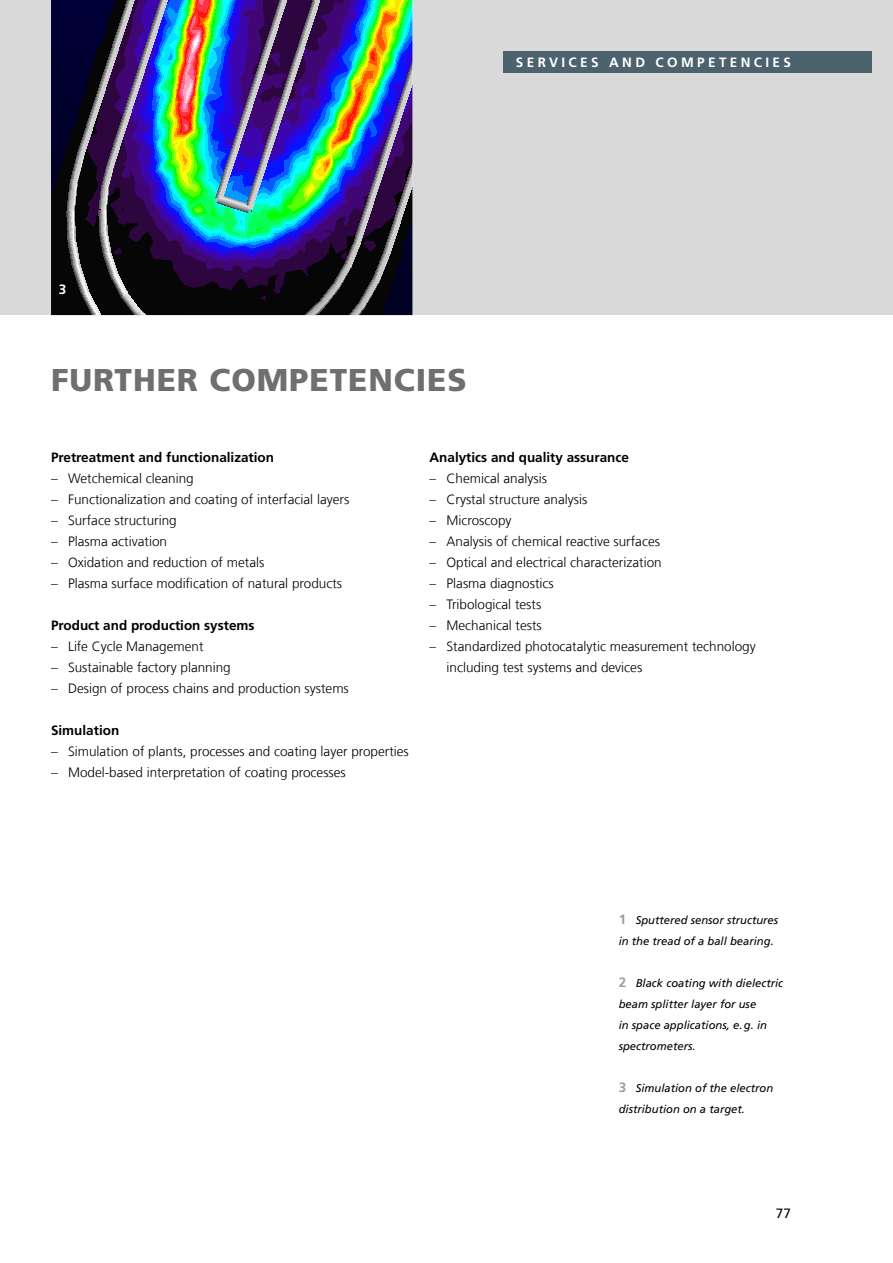
<style>
.page{position:relative;width:893px;height:1263px;background:#fff}
.page>*{position:absolute;margin:0;border:0;box-sizing:border-box;transform-origin:0 0}
.t1{font:900 31.5px "Frutiger LT Com";letter-spacing:.03em;color:#706f6f}
.t2{font:300 13.5px/21px "Frutiger LT Com";color:#000}
.t3{font:700 13.5px "Frutiger LT Com";color:#000}
.t4{font:700 13.5px "Frutiger LT Com";letter-spacing:.25em;color:#fff}
.t5{font:13.5px "Frutiger LT Com";color:#000}
.t6{font:italic 11.25px/21px "Frutiger LT Com";color:#000}
.s1{font-weight:700;font-style:normal;font-size:13.5px;color:#9d9d9c}
</style>
<div class="page">
<div style="left:0;top:0;width:893px;height:315px;background:#d9d9d9"></div>
<div style="left:503px;top:51px;width:369px;height:21px;background:#4c626c"></div>
<svg style="left:51px;top:0;width:361px;height:315px;background:#384a6c"></svg>
<p class="t4" style="left:516px;top:54px;width:277px">SERVICES AND COMPETENCIES</p>
<p class="t4" style="left:59px;top:282px;width:9px">3</p>
<p class="t1" style="left:51px;top:361px;width:417px">FURTHER COMPETENCIES</p>
<p class="t3" style="left:51px;top:449px;width:225px">Pretreatment and functionalization</p>
<p class="t2" style="left:51px;top:468px;width:144px">– Wetchemical cleaning</p>
<p class="t2" style="left:51px;top:489px;width:300px">– Functionalization and coating of interfacial layers</p>
<p class="t2" style="left:51px;top:510px;width:127px">– Surface structuring</p>
<p class="t2" style="left:51px;top:531px;width:117px">– Plasma activation</p>
<p class="t2" style="left:51px;top:552px;width:215px">– Oxidation and reduction of metals</p>
<p class="t2" style="left:51px;top:573px;width:293px">– Plasma surface modification of natural products</p>
<p class="t3" style="left:51px;top:617px;width:205px">Product and production systems</p>
<p class="t2" style="left:51px;top:636px;width:154px">– Life Cycle Management</p>
<p class="t2" style="left:51px;top:657px;width:181px">– Sustainable factory planning</p>
<p class="t2" style="left:51px;top:678px;width:299px">– Design of process chains and production systems</p>
<p class="t3" style="left:51px;top:722px;width:70px">Simulation</p>
<p class="t2" style="left:51px;top:741px;width:359px">– Simulation of plants, processes and coating layer properties</p>
<p class="t2" style="left:51px;top:762px;width:296px">– Model-based interpretation of coating processes</p>
<p class="t3" style="left:429px;top:449px;width:201px">Analytics and quality assurance</p>
<p class="t2" style="left:429px;top:468px;width:119px">– Chemical analysis</p>
<p class="t2" style="left:429px;top:489px;width:159px">– Crystal structure analysis</p>
<p class="t2" style="left:429px;top:510px;width:84px">– Microscopy</p>
<p class="t2" style="left:429px;top:531px;width:232px">– Analysis of chemical reactive surfaces</p>
<p class="t2" style="left:429px;top:552px;width:234px">– Optical and electrical characterization</p>
<p class="t2" style="left:429px;top:573px;width:126px">– Plasma diagnostics</p>
<p class="t2" style="left:429px;top:594px;width:113px">– Tribological tests</p>
<p class="t2" style="left:429px;top:615px;width:114px">– Mechanical tests</p>
<p class="t2" style="left:446px;top:636px;width:311px;text-indent:-17px">– Standardized photocatalytic measurement technology including test systems and devices</p>
<p class="t6" style="left:619px;top:909px;width:161px"><span class="s1">1</span> Sputtered sensor structures in the tread of a ball bearing.</p>
<p class="t6" style="left:619px;top:972px;width:166px"><span class="s1">2</span> Black coating with dielectric beam splitter layer for use<br>in space applications, e.g. in spectrometers.</p>
<p class="t6" style="left:619px;top:1077px;width:156px"><span class="s1">3</span> Simulation of the electron distribution on a target.</p>
<p class="t5" style="left:776px;top:1205px;width:17px">77</p>
</div>
